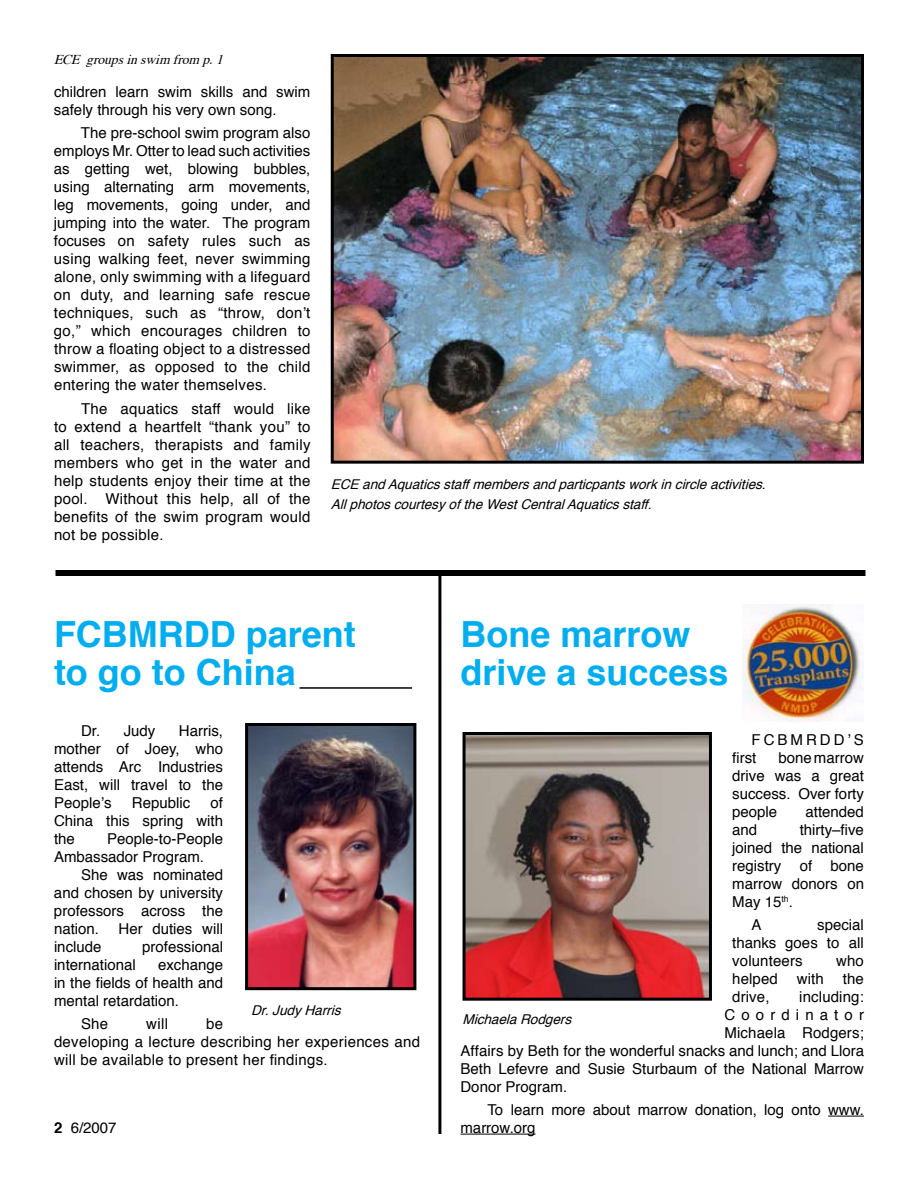
<style>
.page{position:relative;width:918px;height:1188px;background:#fff}
.page>*{position:absolute;margin:0;border:0;box-sizing:border-box;transform-origin:0 0}
.t1{font:700 36px/37.5px "Helvetica";color:#00adef}
.t2{font:15px/18px "Helvetica";color:#000;text-align:justify}
.t3{font:15px/18px "Helvetica";letter-spacing:.02em;color:#000}
.t4{font:15px/18px "Helvetica";letter-spacing:.2em;color:#000}
.t5{font:italic 13.5px/20.4px "Helvetica";color:#000}
.t6{font:italic 13.5px "Times";color:#000}
.s1{font-weight:700}
</style>
<div class="page">
<div style="left:56px;top:570px;width:810px;height:6px;background:#000"></div>
<img style="left:249px;top:727px;width:163px;height:259px">
<div style="left:245px;top:723px;width:171px;height:267px;border:3px solid #000"></div>
<img style="left:335px;top:58px;width:525px;height:402px">
<div style="left:331px;top:54px;width:533px;height:410px;border:3px solid #000"></div>
<hr style="left:438px;top:576px;width:3px;height:558px;background:#000">
<img style="left:743px;top:604px;width:121px;height:117px">
<img style="left:467px;top:736px;width:241px;height:261px">
<div style="left:463px;top:732px;width:249px;height:269px;border:3px solid #000"></div>
<hr style="left:300px;top:687px;width:112px;height:2px;background:#000">
<hr style="left:828px;top:1116px;width:36px;height:1px;background:#000">
<hr style="left:460px;top:1134px;width:76px;height:1px;background:#000">
<p class="t6" style="left:54px;top:47px;width:176px">ECEgroupsinswimfromp.1</p>
<p class="t2" style="left:54px;top:82px;width:258px">children learn swim skills and swim safely through his very own song.</p>
<p class="t2" style="left:54px;top:124px;width:258px;text-indent:27px">The pre-school swim program also employs Mr. Otter to lead such activities as getting wet, blowing bubbles, using alternating arm movements, leg movements, going under, and jumping into the water. The program focuses on safety rules such as using walking feet, never swimming alone, only swimming with a lifeguard on duty, and learning safe rescue techniques, such as “throw, don’t go,” which encourages children to throw a floating object to a distressed swimmer, as opposed to the child entering the water themselves.</p>
<p class="t2" style="left:54px;top:399px;width:258px;text-indent:27px">The aquatics staff would like to extend a heartfelt “thank you” to all teachers, therapists and family members who get in the water and help students enjoy their time at the pool. Without this help, all of the benefits of the swim program would not be possible.</p>
<p class="t5" style="left:331px;top:474px;width:442px">ECE and Aquatics staff members and particpants work in circle activities.<br>All photos courtesy of the West Central Aquatics staff.</p>
<h1 class="t1" style="left:54px;top:614px;width:303px">FCBMRDD parent to go to China</h1>
<p class="t2" style="left:81px;top:721px;width:76px">Dr. Judy</p>
<p class="t2" style="left:54px;top:721px;width:171px;text-indent:125px">Harris, mother of Joey, who attends Arc Industries East, will travel to the People’s</p>
<p class="t2" style="left:54px;top:793px;width:171px;text-indent:157px">of China this spring with the</p>
<p class="t2" style="left:132px;top:793px;width:60px">Republic</p>
<p class="t2" style="left:54px;top:829px;width:171px;text-indent:53px">People-to-People<br>Ambassador Program.</p>
<p class="t2" style="left:54px;top:865px;width:171px;text-indent:27px">She was nominated and chosen by university professors across the nation.</p>
<p class="t2" style="left:119px;top:919px;width:106px">Her duties will</p>
<p class="t2" style="left:54px;top:937px;width:49px">include</p>
<p class="t2" style="left:142px;top:937px;width:82px">professional</p>
<p class="t2" style="left:54px;top:955px;width:83px">international</p>
<p class="t2" style="left:54px;top:955px;width:171px;text-indent:104px">exchange in the fields of health and mental retardation.</p>
<p class="t2" style="left:81px;top:1015px;width:29px">She</p>
<p class="t2" style="left:146px;top:1015px;width:23px">will</p>
<p class="t2" style="left:206px;top:1015px;width:18px">be</p>
<p class="t5" style="left:251px;top:1000px;width:97px">Dr. Judy Harris</p>
<p class="t3" style="left:54px;top:1032px;width:368px">developing a lecture describing her experiences and will be available to present her findings.</p>
<p class="t2" style="left:54px;top:1118px;width:64px"><span class="s1">2</span> 6/2007</p>
<h1 class="t1" style="left:460px;top:614px;width:270px">Bone marrow drive a success</h1>
<p class="t4" style="left:732px;top:730px;width:133px;text-indent:19px">FCBMRDD’S first</p>
<p class="t2" style="left:732px;top:748px;width:133px;text-indent:46px">bone marrow drive was a great success. Over forty people</p>
<p class="t2" style="left:806px;top:802px;width:60px">attended</p>
<p class="t2" style="left:732px;top:820px;width:133px;text-indent:68px">thirty–five joined the national registry of bone marrow donors on May 15<sup>th</sup>.</p>
<p class="t2" style="left:751px;top:916px;width:12px">A</p>
<p class="t2" style="left:732px;top:820px;width:27px">and</p>
<p class="t2" style="left:732px;top:916px;width:133px;text-indent:85px">special thanks goes to all volunteers</p>
<p class="t2" style="left:836px;top:952px;width:29px">who</p>
<p class="t2" style="left:732px;top:970px;width:47px">helped</p>
<p class="t2" style="left:797px;top:970px;width:29px">with</p>
<p class="t2" style="left:843px;top:970px;width:23px">the</p>
<p class="t2" style="left:732px;top:988px;width:39px">drive,</p>
<p class="t2" style="left:724px;top:988px;width:141px;text-indent:75px">including:<br>Coordinator Michaela Rodgers;</p>
<p class="t5" style="left:462px;top:1009px;width:116px">Michaela Rodgers</p>
<p class="t2" style="left:460px;top:1041px;width:405px">Affairs by Beth for the wonderful snacks and lunch; and Llora Beth Lefevre and Susie Sturbaum of the National Marrow Donor Program.</p>
<p class="t2" style="left:460px;top:1100px;width:405px;text-indent:27px">To learn more about marrow donation, log onto www. marrow.org</p>
</div>
